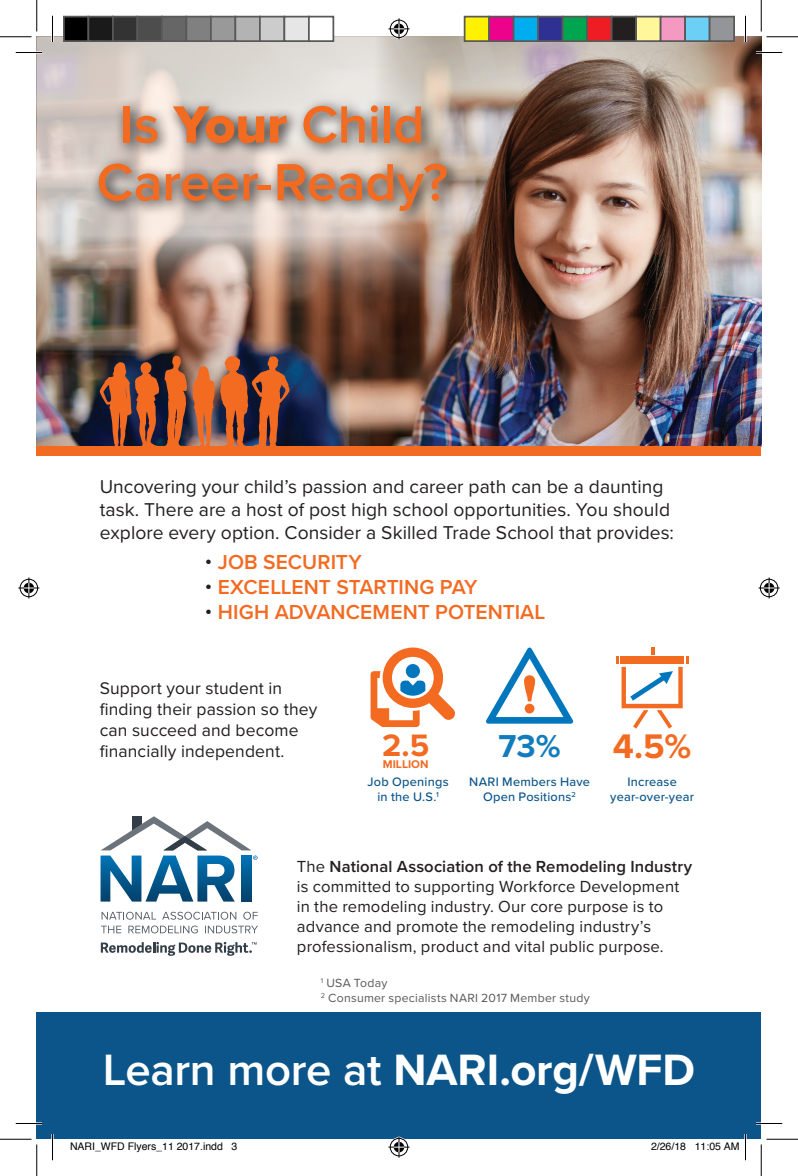
<style>
.page{position:relative;width:798px;height:1176px;background:#fff}
.page>*{position:absolute;margin:0;border:0;box-sizing:border-box;transform-origin:0 0}
.t1{font:600 54.25px/57.8px "Proxima Nova";letter-spacing:-.01em;color:#f36a21;text-align:center}
.t2{font:700 45.5px "Proxima Nova";color:#fff}
.t3{font:700 35.35px "Proxima Nova";color:#f36a21}
.t4{font:700 32.9px "Proxima Nova";color:#137cbc}
.t5{font:700 32.2px "Proxima Nova";color:#f36a21}
.t6{font:600 21px "Proxima Nova";letter-spacing:.005em;color:#f36a21}
.t7{font:19.25px/23.1px "Proxima Nova";letter-spacing:.005em;color:#231f20}
.t8{font:17.5px/21px "Proxima Nova";letter-spacing:.005em;color:#231f20}
.t9{font:16.62px/19.9px "Proxima Nova";letter-spacing:.01em;color:#231f20}
.t10{font:500 12.78px/15.2px "Proxima Nova";letter-spacing:.015em;color:#0b558a;text-align:center}
.t11{font:12.25px "Proxima Nova";letter-spacing:.02em;color:#57585a}
.t12{font:700 11.55px "Proxima Nova";color:#f36a21}
.t13{font:10.5px "Helvetica";color:#000}
.s1{font-family:"Proxima Nova Extrabld";font-weight:400}
.s2{font-weight:400;color:#231f20}
.s3{font-weight:600}
</style>
<div class="page">
<img style="left:37px;top:37px;width:724px;height:409px">
<svg style="left:37px;top:37px;width:424px;height:277px;background:#bbaa9f"></svg>
<svg style="left:193px;top:356px;width:97px;height:90px;background:#98543b"></svg>
<svg style="left:100px;top:355px;width:87px;height:91px;background:#83432d"></svg>
<div style="left:37px;top:1013px;width:724px;height:126px;background:#0b558a"></div>
<svg style="left:91px;top:97px;width:372px;height:130px;background:#bcb2ac"></svg>
<div style="left:37px;top:446px;width:724px;height:10px;background:#f36a21"></div>
<svg style="left:101px;top:942px;width:156px;height:14px"></svg>
<svg style="left:253px;top:856px;width:5px;height:4px"></svg>
<svg style="left:101px;top:856px;width:134px;height:46px"></svg>
<svg style="left:242px;top:856px;width:9px;height:46px"></svg>
<svg style="left:102px;top:912px;width:54px;height:8px"></svg>
<svg style="left:162px;top:912px;width:74px;height:8px"></svg>
<svg style="left:243px;top:912px;width:15px;height:8px"></svg>
<svg style="left:101px;top:926px;width:20px;height:7px"></svg>
<svg style="left:128px;top:926px;width:70px;height:7px"></svg>
<svg style="left:205px;top:926px;width:53px;height:7px"></svg>
<svg style="left:101px;top:816px;width:150px;height:34px"></svg>
<svg style="left:371px;top:648px;width:84px;height:79px"></svg>
<svg style="left:616px;top:648px;width:72px;height:81px"></svg>
<svg style="left:486px;top:648px;width:87px;height:76px"></svg>
<hr style="left:16px;top:51px;width:26px;height:3px;background:#fff">
<hr style="left:756px;top:51px;width:26px;height:3px;background:#fff">
<hr style="left:16px;top:1122px;width:26px;height:3px;background:#fff">
<hr style="left:756px;top:1122px;width:26px;height:3px;background:#fff">
<hr style="left:51px;top:16px;width:3px;height:26px;background:#fff">
<hr style="left:51px;top:1134px;width:3px;height:26px;background:#fff">
<hr style="left:744px;top:16px;width:3px;height:26px;background:#fff">
<hr style="left:744px;top:1134px;width:3px;height:26px;background:#fff">
<svg style="left:16px;top:52px;width:26px;height:1px"></svg>
<svg style="left:756px;top:52px;width:26px;height:1px"></svg>
<svg style="left:16px;top:1123px;width:26px;height:1px"></svg>
<svg style="left:756px;top:1123px;width:26px;height:1px"></svg>
<svg style="left:52px;top:16px;width:1px;height:26px"></svg>
<svg style="left:52px;top:1134px;width:1px;height:26px"></svg>
<svg style="left:745px;top:16px;width:1px;height:26px"></svg>
<hr style="left:0;top:36px;width:32px;height:1px;background:#000">
<hr style="left:766px;top:36px;width:32px;height:1px;background:#000">
<hr style="left:0;top:1139px;width:32px;height:1px;background:#000">
<hr style="left:766px;top:1139px;width:32px;height:1px;background:#000">
<hr style="left:36px;top:0;width:1px;height:32px;background:#000">
<hr style="left:36px;top:1144px;width:1px;height:32px;background:#000">
<hr style="left:761px;top:0;width:1px;height:32px;background:#000">
<hr style="left:761px;top:1144px;width:1px;height:32px;background:#000">
<svg style="left:388px;top:18px;width:22px;height:21px"></svg>
<svg style="left:388px;top:1137px;width:22px;height:21px"></svg>
<svg style="left:18px;top:578px;width:21px;height:20px"></svg>
<svg style="left:759px;top:578px;width:21px;height:20px"></svg>
<div style="left:64px;top:17px;width:24px;height:24px;background:#000"></div>
<div style="left:63px;top:16px;width:26px;height:26px;border:2px solid #595959"></div>
<div style="left:88px;top:17px;width:25px;height:24px;background:#1a1a1a"></div>
<div style="left:88px;top:16px;width:26px;height:26px;border:2px solid #595959"></div>
<div style="left:113px;top:17px;width:24px;height:24px;background:#333"></div>
<div style="left:112px;top:16px;width:26px;height:26px;border:2px solid #595959"></div>
<div style="left:137px;top:17px;width:25px;height:24px;background:#4d4d4d"></div>
<div style="left:136px;top:16px;width:27px;height:26px;border:2px solid #595959"></div>
<div style="left:162px;top:17px;width:24px;height:24px;background:#666"></div>
<div style="left:161px;top:16px;width:26px;height:26px;border:2px solid #595959"></div>
<div style="left:186px;top:17px;width:25px;height:24px;background:#808080"></div>
<div style="left:186px;top:16px;width:26px;height:26px;border:2px solid #595959"></div>
<div style="left:211px;top:17px;width:24px;height:24px;background:#999"></div>
<div style="left:210px;top:16px;width:26px;height:26px;border:2px solid #595959"></div>
<div style="left:235px;top:17px;width:25px;height:24px;background:#b3b3b3"></div>
<div style="left:234px;top:16px;width:27px;height:26px;border:2px solid #595959"></div>
<div style="left:260px;top:17px;width:24px;height:24px;background:#ccc"></div>
<div style="left:259px;top:16px;width:26px;height:26px;border:2px solid #595959"></div>
<div style="left:284px;top:17px;width:25px;height:24px;background:#e6e6e6"></div>
<div style="left:284px;top:16px;width:26px;height:26px;border:2px solid #595959"></div>
<div style="left:309px;top:17px;width:24px;height:24px;background:#fff"></div>
<div style="left:308px;top:16px;width:26px;height:26px;border:2px solid #595959"></div>
<div style="left:465px;top:17px;width:24px;height:24px;background:#fff101"></div>
<div style="left:464px;top:16px;width:26px;height:26px;border:2px solid #595959"></div>
<div style="left:489px;top:17px;width:25px;height:24px;background:#ed028c"></div>
<div style="left:488px;top:16px;width:26px;height:26px;border:2px solid #595959"></div>
<div style="left:514px;top:17px;width:24px;height:24px;background:#00aeef"></div>
<div style="left:513px;top:16px;width:26px;height:26px;border:2px solid #595959"></div>
<div style="left:538px;top:17px;width:25px;height:24px;background:#2e3092"></div>
<div style="left:537px;top:16px;width:27px;height:26px;border:2px solid #595959"></div>
<div style="left:563px;top:17px;width:24px;height:24px;background:#00a54f"></div>
<div style="left:562px;top:16px;width:26px;height:26px;border:2px solid #595959"></div>
<div style="left:587px;top:17px;width:25px;height:24px;background:#ee1d23"></div>
<div style="left:586px;top:16px;width:26px;height:26px;border:2px solid #595959"></div>
<div style="left:612px;top:17px;width:24px;height:24px;background:#231f20"></div>
<div style="left:611px;top:16px;width:26px;height:26px;border:2px solid #595959"></div>
<div style="left:636px;top:17px;width:25px;height:24px;background:#fff79a"></div>
<div style="left:635px;top:16px;width:27px;height:26px;border:2px solid #595959"></div>
<div style="left:661px;top:17px;width:24px;height:24px;background:#f499c2"></div>
<div style="left:660px;top:16px;width:26px;height:26px;border:2px solid #595959"></div>
<div style="left:685px;top:17px;width:25px;height:24px;background:#6bcff6"></div>
<div style="left:684px;top:16px;width:26px;height:26px;border:2px solid #595959"></div>
<div style="left:710px;top:17px;width:24px;height:24px;background:#939598"></div>
<div style="left:709px;top:16px;width:26px;height:26px;border:2px solid #595959"></div>
<svg style="left:744px;top:1134px;width:2px;height:26px"></svg>
<p class="t1" style="left:96px;top:97px;width:353px">Is <span class="s1">Your</span> Child<br>Career-Ready?</p>
<p class="t7" style="left:100px;top:475px;width:576px">Uncovering your child’s passion and career path can be a daunting task. There are a host of post high school opportunities. You should explore every option. Consider a Skilled Trade School that provides:</p>
<p class="t6" style="left:205px;top:550px;width:158px"><span class="s2">•</span> JOB SECURITY</p>
<p class="t6" style="left:205px;top:575px;width:274px"><span class="s2">•</span> EXCELLENT STARTING PAY</p>
<p class="t6" style="left:205px;top:600px;width:342px"><span class="s2">•</span> HIGH ADVANCEMENT POTENTIAL</p>
<p class="t8" style="left:100px;top:678px;width:219px">Support your student in finding their passion so they can succeed and become financially independent.</p>
<h3 class="t5" style="left:382px;top:726px;width:49px">2.5</h3>
<p class="t12" style="left:383px;top:757px;width:47px">MILLION</p>
<h3 class="t4" style="left:499px;top:726px;width:64px">73%</h3>
<h3 class="t3" style="left:613px;top:725px;width:80px">4.5%</h3>
<p class="t10" style="left:368px;top:774px;width:83px">Job Openings in the U.S.<sup>1</sup></p>
<p class="t10" style="left:469px;top:774px;width:122px">NARI Members Have<br>Open Positions<sup>2</sup></p>
<p class="t10" style="left:610px;top:774px;width:85px">Increase year-over-year</p>
<p class="t9" style="left:297px;top:857px;width:397px">The <span class="s3">National Association of the Remodeling Industry </span>is committed to supporting Workforce Development in the remodeling industry. Our core purpose is to advance and promote the remodeling industry’s professionalism, product and vital public purpose.</p>
<p class="t11" style="left:321px;top:976px;width:68px"><sup>1</sup> USA Today</p>
<p class="t11" style="left:321px;top:990px;width:270px"><sup>2</sup> Consumer specialists NARI 2017 Member study</p>
<p class="t2" style="left:103px;top:1042px;width:594px"><span class="s3">Learn more at</span> NARI.org/WFD</p>
<p class="t13" style="left:70px;top:1138px;width:169px">NARI_WFD Flyers_11 2017.indd 3</p>
<p class="t13" style="left:651px;top:1138px;width:90px">2/26/18 11:05 AM</p>
</div>
